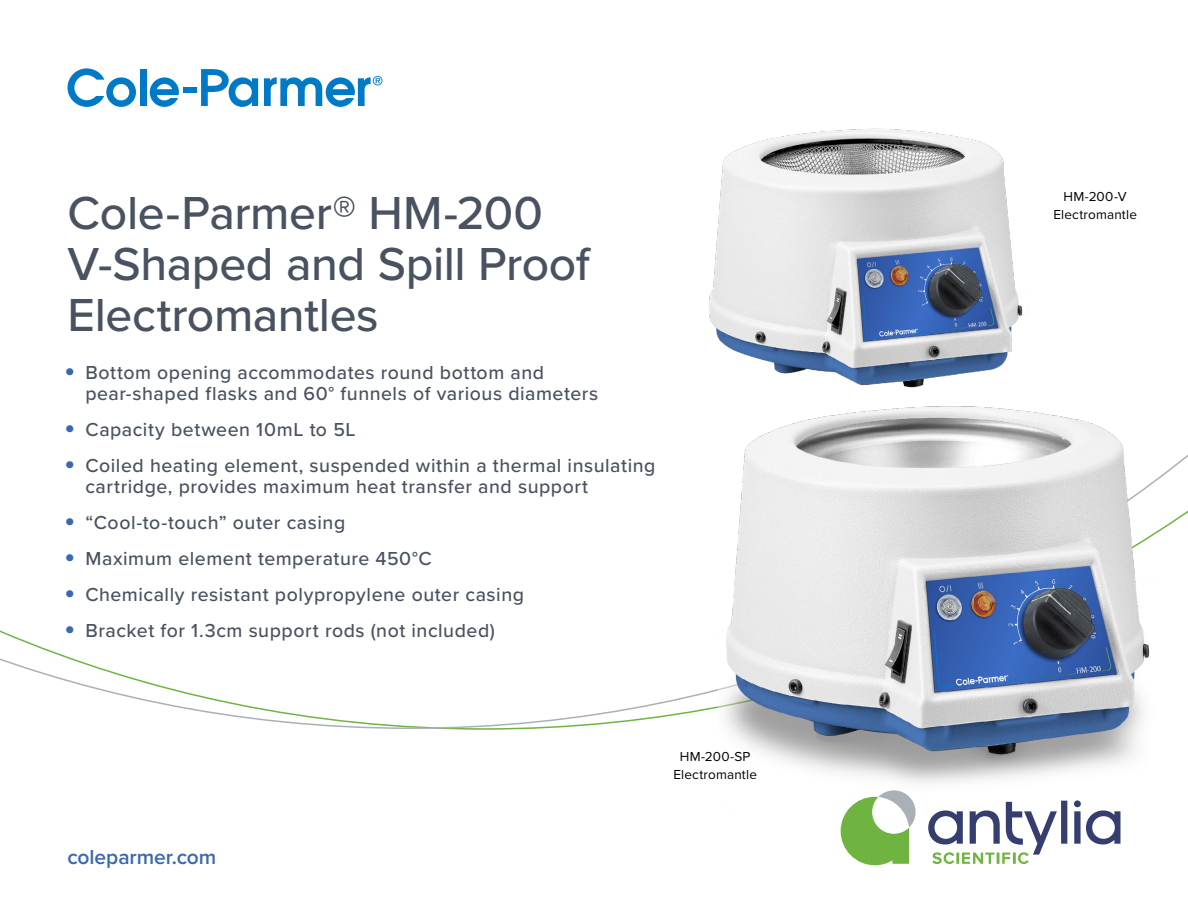
<style>
.page{position:relative;width:1188px;height:918px;background:#fff}
.page>*{position:absolute;margin:0;border:0;box-sizing:border-box;transform-origin:0 0}
.t1{font:500 48px/51px "Proxima Nova";letter-spacing:-.01em;color:#495260}
.t2{font:600 21px "Proxima Nova";letter-spacing:-.005em;color:#3c68ae}
.t3{font:500 19.5px/21px "Proxima Nova";letter-spacing:.025em;color:#495260}
.t4{font:13.5px/18px "Proxima Nova";letter-spacing:.015em;color:#000;text-align:center}
.s1{font-weight:700;font-size:30px;color:#3c68ae}
</style>
<div class="page">
<svg style="left:67px;top:68px;width:69px;height:39px"></svg>
<div style="left:140px;top:69px;width:6px;height:37px;background:#007ac7"></div>
<svg style="left:150px;top:77px;width:29px;height:30px"></svg>
<div style="left:183px;top:87px;width:14px;height:6px;background:#007ac7"></div>
<svg style="left:201px;top:69px;width:57px;height:38px"></svg>
<svg style="left:264px;top:76px;width:119px;height:31px"></svg>
<img style="left:709px;top:128px;width:314px;height:260px">
<img style="left:719px;top:406px;width:446px;height:403px">
<div style="left:1074px;top:800px;width:7px;height:7px;background:#353e6e;border-radius:50%"></div>
<svg style="left:1074px;top:810px;width:46px;height:35px"></svg>
<svg style="left:841px;top:790px;width:75px;height:75px"></svg>
<svg style="left:928px;top:801px;width:139px;height:63px"></svg>
<h1 class="t1" style="left:68px;top:186px;width:524px">Cole-Parmer® HM-200<br>V-Shaped and Spill Proof<br>Electromantles</h1>
<p class="t3" style="left:85px;top:361px;width:514px;text-indent:-21px"><span class="s1">•</span> Bottom opening accommodates round bottom and pear-shaped flasks and 60° funnels of various diameters</p>
<p class="t3" style="left:64px;top:418px;width:293px"><span class="s1">•</span> Capacity between 10mL to 5L</p>
<p class="t3" style="left:85px;top:454px;width:572px;text-indent:-21px"><span class="s1">•</span> Coiled heating element, suspended within a thermal insulating cartridge, provides maximum heat transfer and support</p>
<p class="t3" style="left:64px;top:511px;width:282px"><span class="s1">•</span> “Cool-to-touch” outer casing</p>
<p class="t3" style="left:64px;top:547px;width:369px"><span class="s1">•</span> Maximum element temperature 450°C</p>
<p class="t3" style="left:64px;top:583px;width:461px"><span class="s1">•</span> Chemically resistant polypropylene outer casing</p>
<p class="t3" style="left:64px;top:619px;width:432px"><span class="s1">•</span> Bracket for 1.3cm support rods (not included)</p>
<p class="t2" style="left:68px;top:841px;width:150px">coleparmer.com</p>
<p class="t4" style="left:673px;top:747px;width:85px">HM-200-SP<br>Electromantle</p>
<p class="t4" style="left:1053px;top:187px;width:85px">HM-200-V<br>Electromantle</p>
</div>
